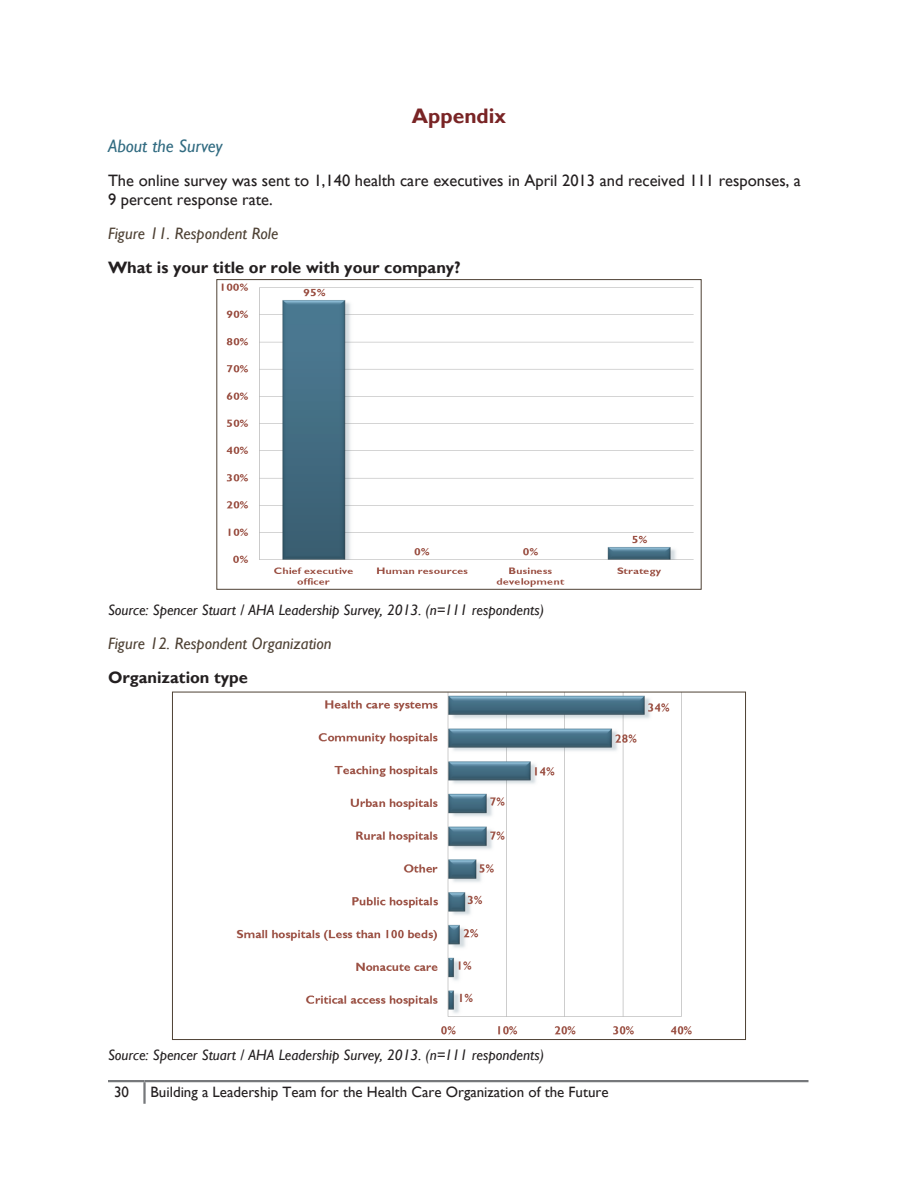
<style>
.page{position:relative;width:918px;height:1188px;background:#fff}
.page>*{position:absolute;margin:0;border:0;box-sizing:border-box;transform-origin:0 0}
.Main_Header{font:700 21px "Gill Sans";color:#792425}
.Subhead_1{font:italic 18px "Gill Sans";color:#316b81}
.t1{font:16.5px/19px "Gill Sans";color:#231f20}
.Figure{font:italic 16.5px "Gill Sans";color:#4e4134}
.t2{font:700 16.5px "Gill Sans";color:#231f20}
.t3{font:italic 15px "Gill Sans";color:#231f20}
.t4{font:15px "Gill Sans";color:#231f20}
</style>
<div class="page">
<hr style="left:108px;top:1080px;width:37px;height:2px;background:#76787b">
<hr style="left:143px;top:1082px;width:3px;height:22px;background:#76787b">
<hr style="left:145px;top:1080px;width:663px;height:2px;background:#76787b">
<img style="left:221px;top:283px;width:473px;height:304px">
<div style="left:216px;top:279px;width:486px;height:311px;border:1px solid #4e4134"></div>
<img style="left:236px;top:694px;width:456px;height:341px">
<p class="Main_Header" style="left:412px;top:103px;width:96px">Appendix</p>
<p class="Subhead_1" style="left:108px;top:135px;width:116px">About the Survey</p>
<p class="t1" style="left:108px;top:171px;width:694px">The online survey was sent to 1,140 health care executives in April 2013 and received 111 responses, a<br>9 percent response rate.</p>
<p class="Figure" style="left:108px;top:223px;width:172px">Figure 11. Respondent Role</p>
<p class="t2" style="left:108px;top:257px;width:354px">What is your title or role with your company?</p>
<p class="t3" style="left:108px;top:601px;width:438px">Source: Spencer Stuart / AHA Leadership Survey, 2013. (n=111 respondents)</p>
<p class="Figure" style="left:108px;top:634px;width:225px">Figure 12. Respondent Organization</p>
<p class="t2" style="left:108px;top:668px;width:142px">Organization type</p>
<p class="t3" style="left:108px;top:1047px;width:438px">Source: Spencer Stuart / AHA Leadership Survey, 2013. (n=111 respondents)</p>
<p class="t4" style="left:114px;top:1084px;width:16px">30</p>
<p class="t4" style="left:151px;top:1084px;width:460px">Building a Leadership Team for the Health Care Organization of the Future</p>
</div>
